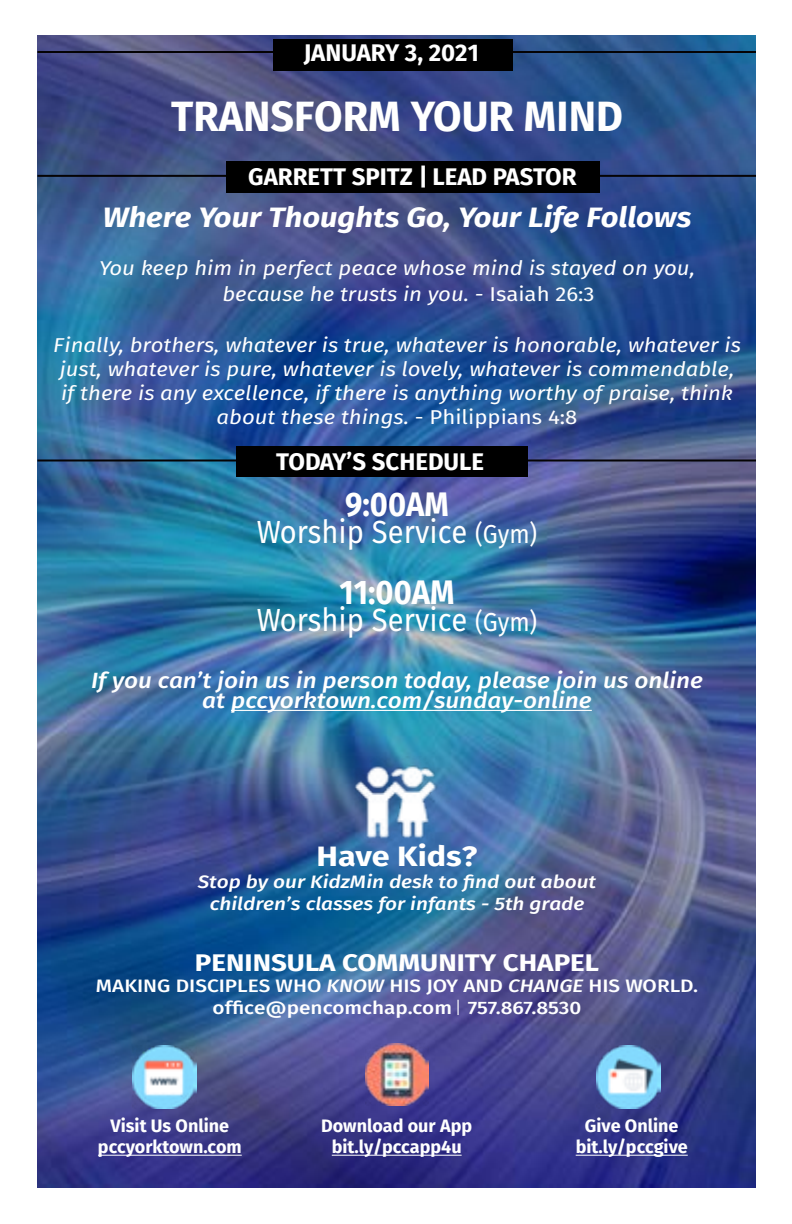
<style>
.page{position:relative;width:792px;height:1224px;background:#fff}
.page>*{position:absolute;margin:0;border:0;box-sizing:border-box;transform-origin:0 0}
.t1{font:700 42.4px "Fira Sans";color:#fff}
.t2{font:700 34px "Fira Sans";color:#fff;scale:.91 1}
.t3{font:32px "Fira Sans";color:#fff;scale:.91 1}
.t4{font:italic 700 28px "Fira Sans";color:#fff;scale:1.11 1}
.t5{font:700 28px "Fira Sans";color:#fff;scale:1.16 1}
.t6{font:700 24px "Fira Sans";color:#fff}
.t7{font:700 24px "Fira Sans";color:#fff;scale:1.16 1}
.t8{font:italic 500 22px/20px "Fira Sans";color:#fff;text-align:center;scale:1.11 1}
.t9{font:italic 20px/24px "Fira Sans";color:#fff;scale:1.11 1}
.t10{font:700 18px/21.6px "Fira Sans";color:#fff;text-align:center}
.t11{font:500 18px/21.6px "Fira Sans";color:#fff;text-align:center;scale:1.16 1}
.t12{font:italic 500 18px/21.6px "Fira Sans";color:#fff;text-align:center;scale:1.16 1}
.s1{font-style:normal}
.s2{font-size:26px}
.s3{font-style:italic}
</style>
<div class="page">
<img style="left:37px;top:35px;width:719px;height:1152px">
<hr style="left:37px;top:51px;width:719px;height:2px;background:#050304">
<hr style="left:37px;top:175px;width:719px;height:2px;background:#050304">
<hr style="left:37px;top:459px;width:719px;height:2px;background:#050304">
<div style="left:236px;top:446px;width:292px;height:31px;background:#000"></div>
<svg style="left:457px;top:1000px;width:2px;height:15px"></svg>
<img style="left:133px;top:1045px;width:64px;height:64px">
<img style="left:365px;top:1043px;width:63px;height:63px">
<img style="left:597px;top:1045px;width:63px;height:64px">
<hr style="left:576px;top:1155px;width:112px;height:1px;background:#fff">
<hr style="left:332px;top:1155px;width:130px;height:1px;background:#fff">
<hr style="left:98px;top:1155px;width:144px;height:1px;background:#fff">
<div style="left:273px;top:39px;width:240px;height:31px;background:#000"></div>
<div style="left:226px;top:161px;width:374px;height:32px;background:#000"></div>
<img style="left:340px;top:757px;width:109px;height:85px">
<hr style="left:231px;top:710px;width:361px;height:1px;background:#fff">
<p class="t6" style="left:304px;top:36px;width:177px">JANUARY 3, 2021</p>
<h1 class="t1" style="left:171px;top:86px;width:453px">TRANSFORM YOUR MIND</h1>
<p class="t6" style="left:248px;top:160px;width:330px">GARRETT SPITZ | LEAD PASTOR</p>
<h3 class="t4" style="left:103px;top:198px;width:532px">Where Your Thoughts Go, Your Life Follows</h3>
<p class="t9" style="left:222px;top:255px;width:427px;line-height:26.4px;text-indent:-123px">You keep him in perfect peace whose mind is stayed on you, because he trusts in you. - <span class="s1">Isaiah 26:3</span></p>
<p class="t9" style="left:53px;top:333px;width:621px;text-align:center">Finally, brothers, whatever is true, whatever is honorable, whatever is just, whatever is pure, whatever is lovely, whatever is commendable, if there is any excellence, if there is anything worthy of praise, think about these things. <span class="s1">- Philippians 4:8</span></p>
<p class="t6" style="left:276px;top:444px;width:209px">TODAY’S SCHEDULE</p>
<h2 class="t2" style="left:345px;top:480px;width:116px">9:00AM</h2>
<h3 class="t3" style="left:257px;top:509px;width:310px">Worship Service <span class="s2">(Gym)</span></h3>
<h2 class="t2" style="left:339px;top:568px;width:128px">11:00AM</h2>
<h3 class="t3" style="left:257px;top:597px;width:310px">Worship Service <span class="s2">(Gym)</span></h3>
<p class="t8" style="left:91px;top:671px;width:553px">If you can’t join us in person today, please join us online at pccyorktown.com/sunday-online</p>
<h3 class="t5" style="left:317px;top:837px;width:140px">Have Kids?</h3>
<p class="t12" style="left:198px;top:871px;width:345px">Stop by our KidzMin desk to find out about children’s classes for infants - 5th grade</p>
<p class="t7" style="left:195px;top:945px;width:350px">PENINSULA COMMUNITY CHAPEL</p>
<p class="t11" style="left:96px;top:975px;width:521px">MAKING DISCIPLES WHO <span class="s3">KNOW</span> HIS JOY AND <span class="s3">CHANGE</span> HIS WORLD. office@pencomchap.com 757.867.8530</p>
<p class="t10" style="left:98px;top:1115px;width:145px">Visit Us Online pccyorktown.com</p>
<p class="t10" style="left:321px;top:1115px;width:152px">Download our App bit.ly/pccapp4u</p>
<p class="t10" style="left:576px;top:1115px;width:114px">Give Online bit.ly/pccgive</p>
</div>
